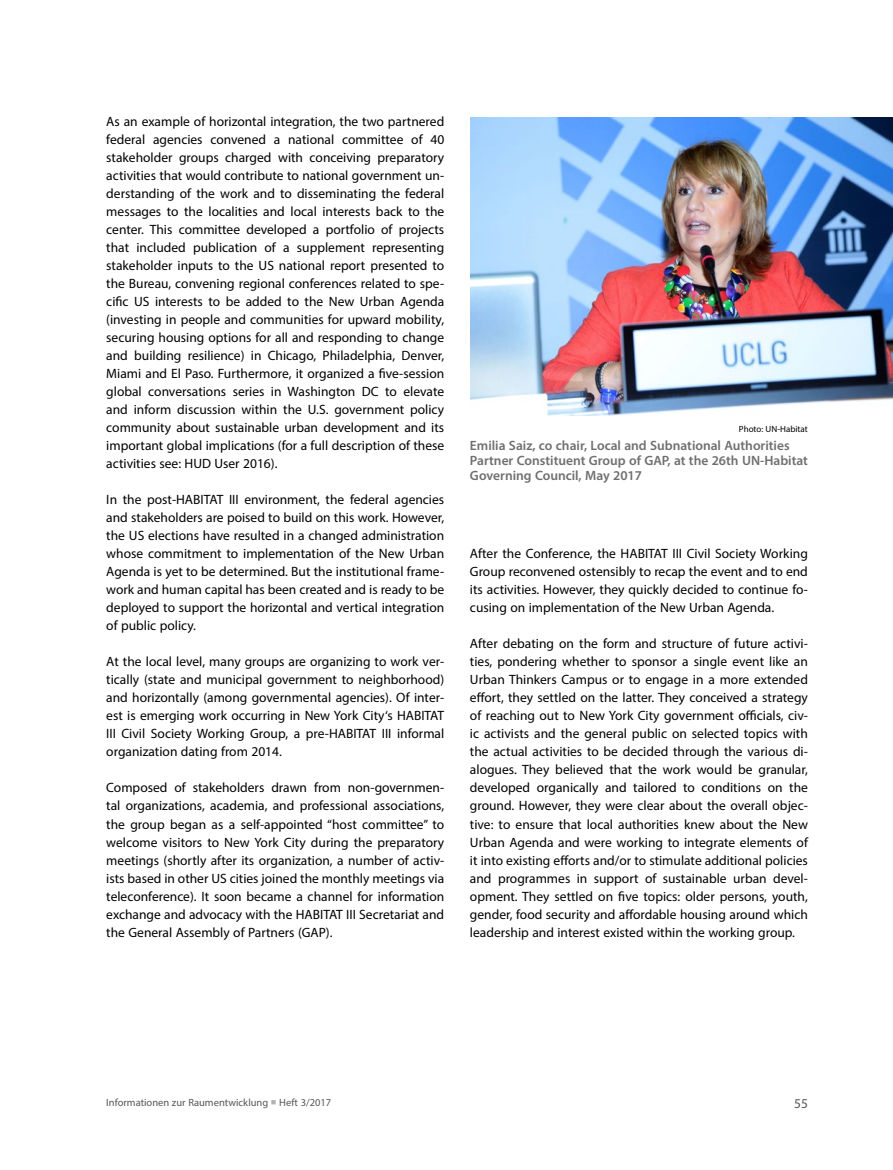
<style>
.page{position:relative;width:893px;height:1170px;background:#fff}
.page>*{position:absolute;margin:0;border:0;box-sizing:border-box;transform-origin:0 0}
.Fließtext_1{font:13.5px/18px "Myriad Pro";color:#000;text-align:justify}
.Bildbeschreibung{font:600 13.5px/15px "Myriad Pro";color:#706f6f}
.t1{font:13.5px "Myriad Pro";color:#575756}
.t2{font:10.5px "Myriad Pro";color:#575756}
.Quelle{font:9px "Myriad Pro";color:#000}
.s1{color:#b3b2b2}
</style>
<div class="page">
<img style="left:470px;top:117px;width:423px;height:298px">
<p class="Fließtext_1" style="left:106px;top:112px;width:339px">As an example of horizontal integration, the two partnered federal agencies convened a national committee of 40 stakeholder groups charged with conceiving preparatory activities that would contribute to national government un&shy;derstanding of the work and to disseminating the federal messages to the localities and local interests back to the center. This committee developed a portfolio of projects that included publication of a supplement representing stakeholder inputs to the US national report presented to the Bureau, convening regional conferences related to spe&shy;cific US interests to be added to the New Urban Agenda (investing in people and communities for upward mobility, securing housing options for all and responding to change and building resilience) in Chicago, Philadelphia, Denver, Miami and El Paso. Furthermore, it organized a five-session global conversations series in Washington DC to elevate and inform discussion within the U.S. government policy community about sustainable urban development and its important global implications (for a full description of these activities see: HUD User 2016).</p>
<p class="Fließtext_1" style="left:106px;top:490px;width:339px">In the post-HABITAT III environment, the federal agencies and stakeholders are poised to build on this work. However, the US elections have resulted in a changed administration whose commitment to implementation of the New Urban Agenda is yet to be determined. But the institutional frame&shy;work and human capital has been created and is ready to be deployed to support the horizontal and vertical integration of public policy.</p>
<p class="Fließtext_1" style="left:106px;top:652px;width:339px">At the local level, many groups are organizing to work ver&shy;tically (state and municipal government to neighborhood) and horizontally (among governmental agencies). Of inter&shy;est is emerging work occurring in New York City‘s HABITAT III Civil Society Working Group, a pre-HABITAT III informal organization dating from 2014.</p>
<p class="Fließtext_1" style="left:106px;top:778px;width:339px">Composed of stakeholders drawn from non-governmen&shy;tal organizations, academia, and professional associations, the group began as a self-appointed “host committee” to welcome visitors to New York City during the preparatory meetings (shortly after its organization, a number of activ&shy;ists based in other US cities joined the monthly meetings via teleconference). It soon became a channel for information exchange and advocacy with the HABITAT III Secretariat and the General Assembly of Partners (GAP).</p>
<p class="Quelle" style="left:739px;top:423px;width:70px">Photo: UN-Habitat</p>
<p class="Bildbeschreibung" style="left:470px;top:438px;width:339px">Emilia Saiz, co chair, Local and Subnational Authorities<br>Partner Constituent Group of GAP, at the 26th UN-Habitat<br>Governing Council, May 2017</p>
<p class="Fließtext_1" style="left:470px;top:544px;width:339px">After the Conference, the HABITAT III Civil Society Working Group reconvened ostensibly to recap the event and to end its activities. However, they quickly decided to continue fo&shy;cusing on implementation of the New Urban Agenda.</p>
<p class="Fließtext_1" style="left:470px;top:634px;width:339px">After debating on the form and structure of future activi&shy;ties, pondering whether to sponsor a single event like an Urban Thinkers Campus or to engage in a more extended effort, they settled on the latter. They conceived a strategy of reaching out to New York City government officials, civ&shy;ic activists and the general public on selected topics with the actual activities to be decided through the various di&shy;alogues. They believed that the work would be granular, developed organically and tailored to conditions on the ground. However, they were clear about the overall objec&shy;tive: to ensure that local authorities knew about the New Urban Agenda and were working to integrate elements of it into existing efforts and/or to stimulate additional policies and programmes in support of sustainable urban devel&shy;opment. They settled on five topics: older persons, youth, gender, food security and affordable housing around which leadership and interest existed within the working group.</p>
<p class="t2" style="left:106px;top:1095px;width:226px">Informationen zur Raumentwicklung <span class="s1">■</span> Heft 3/2017</p>
<p class="t1" style="left:794px;top:1094px;width:15px">55</p>
</div>
